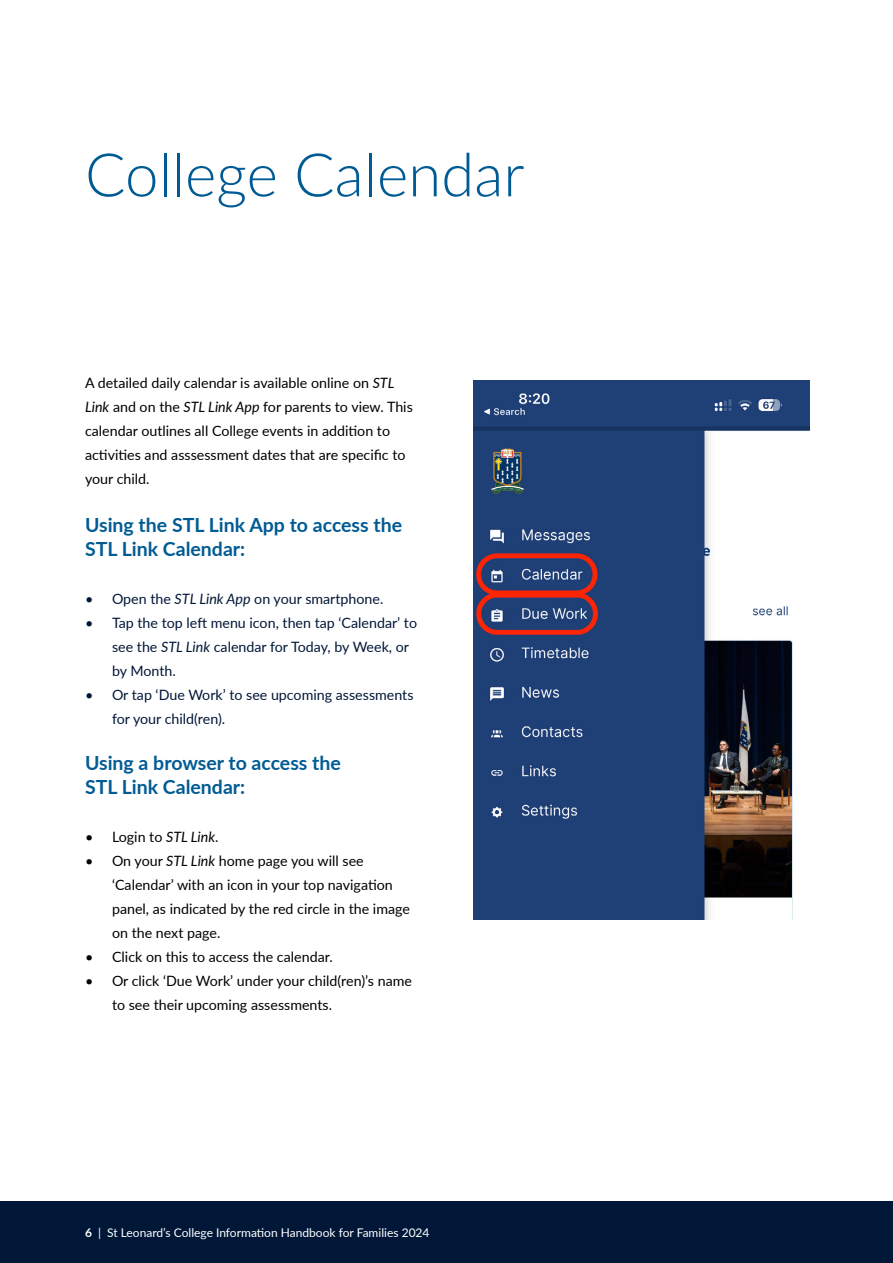
<style>
.page{position:relative;width:893px;height:1263px;background:#fff}
.page>*{position:absolute;margin:0;border:0;box-sizing:border-box;transform-origin:0 0}
.t1{font:300 60px "Lato";color:#005b94}
.t2{font:700 19.5px/24px "Lato";color:#005b94}
.t3{font:14.25px/24px "Lato";color:#000}
.t4{font:14.25px/24px "Lato";color:#001738}
.t5{font:12px "Lato";color:#fff}
.s1{font-style:italic}
.s2{font-weight:700}
</style>
<div class="page">
<div style="left:0;top:1201px;width:893px;height:62px;background:#001738"></div>
<img style="left:474px;top:380px;width:336px;height:539px">
<h1 class="t1" style="left:85px;top:133px;width:441px">College Calendar</h1>
<p class="t3" style="left:85px;top:371px;width:329px">A detailed daily calendar is available online on <span class="s1">STL Link</span> and on the <span class="s1">STL Link App</span> for parents to view. This calendar outlines all College events in addition to activities and asssessment dates that are specific to your child.</p>
<h2 class="t2" style="left:85px;top:512px;width:319px">Using the STL Link App to access the<br>STL Link Calendar:</h2>
<p class="t4" style="left:85px;top:587px;width:300px">• Open the <span class="s1">STL Link App</span> on your smartphone.</p>
<p class="t4" style="left:112px;top:611px;width:307px;text-indent:-27px">• Tap the top left menu icon, then tap ‘Calendar’ to see the <span class="s1">STL Link</span> calendar for Today, by Week, or by Month.</p>
<p class="t4" style="left:112px;top:683px;width:303px;text-indent:-27px">• Or tap ‘Due Work’ to see upcoming assessments for your child(ren).</p>
<h2 class="t2" style="left:85px;top:750px;width:257px">Using a browser to access the<br>STL Link Calendar:</h2>
<p class="t3" style="left:85px;top:824px;width:135px">• Login to <span class="s1">STL Link</span>.</p>
<p class="t3" style="left:112px;top:848px;width:299px;text-indent:-27px">• On your <span class="s1">STL Link</span> home page you will see ‘Calendar’ with an icon in your top navigation panel, as indicated by the red circle in the image on the next page.</p>
<p class="t3" style="left:85px;top:944px;width:249px">• Click on this to access the calendar.</p>
<p class="t3" style="left:112px;top:968px;width:302px;text-indent:-27px">• Or click ‘Due Work’ under your child(ren)’s name to see their upcoming assessments.</p>
<p class="t5" style="left:85px;top:1224px;width:346px"><span class="s2">6</span> | St Leonard’s College Information Handbook for Families 2024</p>
</div>
